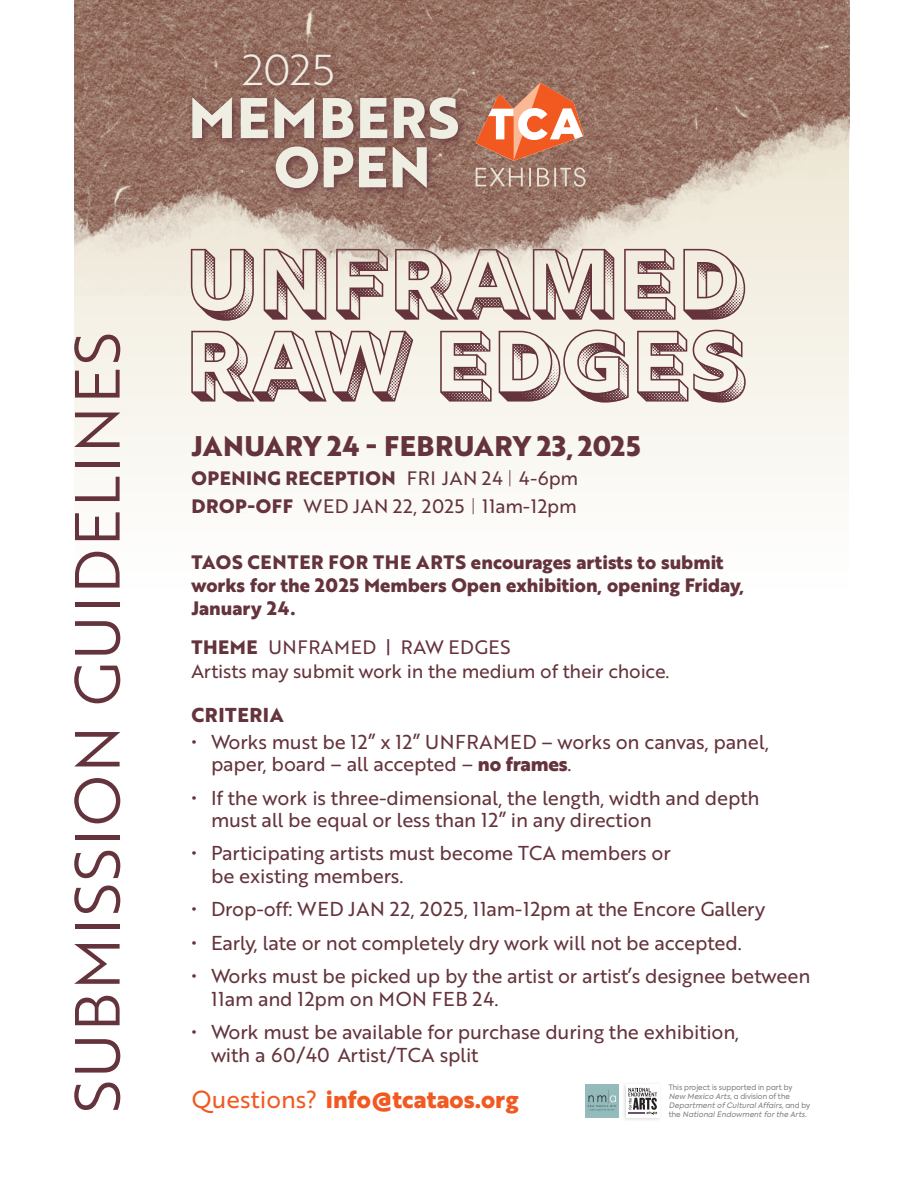
<style>
.page{position:relative;width:918px;height:1188px;background:#fff}
.page>*{position:absolute;margin:0;border:0;box-sizing:border-box;transform-origin:0 0}
.t1{font:96.15px/81.9px "Rig Bold Halftone";letter-spacing:.01em;color:#64333b}
.t2{font:61.95px "Brother 1816 Book";letter-spacing:.04em;color:#64333b}
.t3{font:700 55.65px "Brother 1816 Extra";letter-spacing:.02em;color:#efeee3}
.t4{font:42px "Brother 1816 Light";color:#efeee3;scale:1.04 1}
.t5{font:700 27.6px "Brother 1816 Extra";letter-spacing:.02em;color:#64333b}
.t6{font:700 24px "Brother 1816 Extra";color:#f15921}
.t7{font:19.5px/22.4px "Brother 1816 Regular";letter-spacing:-.01em;color:#64333b}
.t8{font:700 19.5px "Brother 1816 Extra";letter-spacing:.03em;color:#64333b}
.t9{font:700 18.9px/23.2px "Brother 1816 Extra";color:#64333b}
.t10{font:18.9px/23.2px "Brother 1816 Regular";letter-spacing:-.01em;color:#64333b}
.t11{font:18.9px "Brother 1816 Regular";letter-spacing:.03em;color:#64333b}
.t12{font:700 18.9px "Brother 1816 Extra";letter-spacing:.03em;color:#64333b}
.t13{font:7.5px/9px "Axiforma";color:#787a7d}
.t14{font:italic 7.5px "Axiforma";color:#787a7d}
.s1{font-family:"Brother 1816 Regular";font-weight:400}
.s2{font-family:"Brother 1816 Thin";font-weight:400}
.s3{font-family:"Brother 1816 Extra";font-weight:700}
.s4{font-family:"Brother 1816 Thin"}
.s5{font-style:italic}
.s6{font-style:normal}
</style>
<div class="page">
<div style="left:75px;top:296px;width:774px;height:185px;background:#f7f4ec"></div>
<img style="left:75px;top:0;width:774px;height:296px">
<div style="left:187px;top:48px;width:281px;height:150px;background:#64333b;opacity:.89"></div>
<svg style="left:476px;top:83px;width:108px;height:78px"></svg>
<svg style="left:476px;top:167px;width:110px;height:20px"></svg>
<img style="left:586px;top:1084px;width:33px;height:33px">
<div style="left:622px;top:1082px;width:40px;height:40px;background:#231f20;opacity:.17"></div>
<div style="left:626px;top:1084px;width:33px;height:33px;background:#fff"></div>
<svg style="left:628px;top:1088px;width:29px;height:27px"></svg>
<h2 class="t2" style="left:52px;top:1113px;width:782px;rotate:-90deg">SUBMISSION GUIDELINES</h2>
<h3 class="t4" style="left:242px;top:39px;width:90px">2025</h3>
<h3 class="t3" style="left:188px;top:75px;width:272px">MEMBERS</h3>
<h3 class="t3" style="left:274px;top:125px;width:158px">OPEN</h3>
<h1 class="t1" style="left:187px;top:247px;width:562px">UNFRAMED<br>RAW EDGES</h1>
<h3 class="t5" style="left:191px;top:425px;width:451px">JANUARY 24 - FEBRUARY 23, 2025</h3>
<p class="t12" style="left:191px;top:463px;width:388px">OPENING RECEPTION <span class="s1">FRI JAN 24</span> <span class="s2">|</span> <span class="s1">4-6pm</span></p>
<p class="t11" style="left:191px;top:492px;width:387px"><span class="s3">DROP-OFF</span> WED JAN 22, 2025 <span class="s4">|</span> 11am-12pm</p>
<p class="t9" style="left:191px;top:550px;width:554px">TAOS CENTER FOR THE ARTS encourages artists to submit works for the 2025 Members Open exhibition, opening Friday,<br>January 24.</p>
<p class="t10" style="left:191px;top:635px;width:480px"><span class="s3">THEME</span> UNFRAMED | RAW EDGES<br>Artists may submit work in the medium of their choice.</p>
<p class="t8" style="left:191px;top:700px;width:94px">CRITERIA</p>
<p class="t7" style="left:211px;top:730px;width:560px;text-indent:-20px">• Works must be 12” x 12” UNFRAMED – works on canvas, panel, paper, board – all accepted – <span class="s3">no frames</span>.</p>
<p class="t7" style="left:211px;top:786px;width:550px;text-indent:-20px">• If the work is three-dimensional, the length, width and depth must all be equal or less than 12” in any direction</p>
<p class="t7" style="left:211px;top:841px;width:461px;text-indent:-20px">• Participating artists must become TCA members or be existing members.</p>
<p class="t7" style="left:191px;top:897px;width:575px">• Drop-off: WED JAN 22, 2025, 11am-12pm at the Encore Gallery</p>
<p class="t7" style="left:191px;top:931px;width:552px">• Early, late or not completely dry work will not be accepted.</p>
<p class="t7" style="left:211px;top:964px;width:601px;text-indent:-20px">• Works must be picked up by the artist or artist’s designee between<br>11am and 12pm on MON FEB 24.</p>
<p class="t7" style="left:211px;top:1020px;width:530px;text-indent:-20px">• Work must be available for purchase during the exhibition, with a 60/40 Artist/TCA split</p>
<p class="t6" style="left:191px;top:1081px;width:329px"><span class="s1">Questions?</span> info@tcataos.org</p>
<p class="t13" style="left:669px;top:1083px;width:143px">This project is supported in part by<br><span class="s5">New Mexico Arts</span>, a d i v i s i o n o f t h e<br><span class="s5">Departmentof CulturalAffairs</span>, a n d b y</p>
<p class="t14" style="left:669px;top:1110px;width:140px"><span class="s6">t h e</span> NationalEndowmentforthe Arts<span class="s6">.</span></p>
</div>
